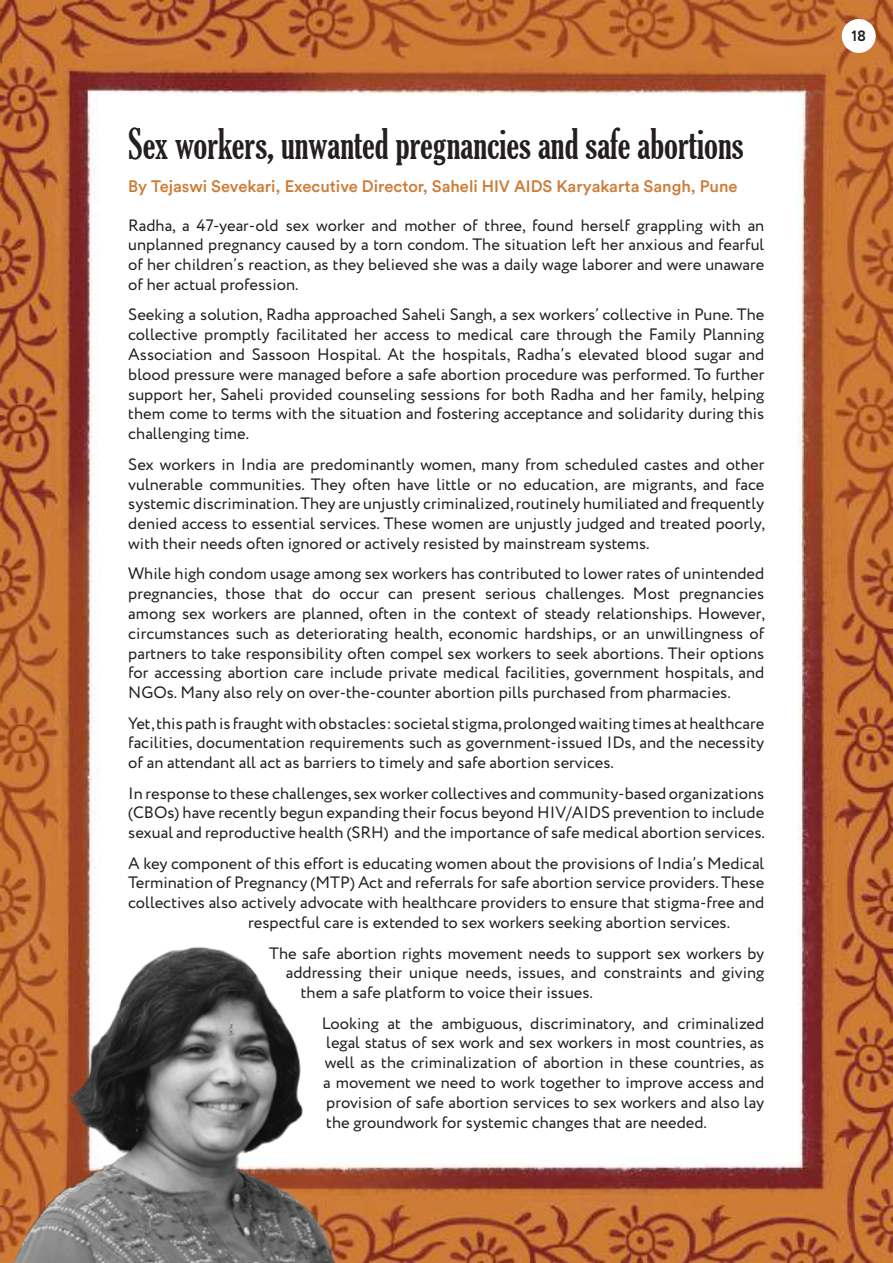
<style>
.page{position:relative;width:893px;height:1263px;background:#fff}
.page>*{position:absolute;margin:0;border:0;box-sizing:border-box;transform-origin:0 0}
.t1{font:extra-condensed 40.5px "Gloucester";color:#241f1f}
.t2{font:16.5px/19.8px "Circe";color:#241f1f;text-align:justify}
.t3{font:500 16.5px "Circular Std";color:#ce7b37}
.t4{font:700 15px "Circe";color:#241f1f}
</style>
<div class="page">
<img style="left:0;top:0;width:893px;height:1263px">
<img style="left:14px;top:935px;width:321px;height:328px">
<div style="left:842px;top:19px;width:34px;height:34px;background:#fff;border-radius:50%"></div>
<h1 class="t1" style="left:128px;top:121px;width:617px">Sex workers, unwanted pregnancies and safe abortions</h1>
<p class="t3" style="left:128px;top:175px;width:611px">By Tejaswi Sevekari, Executive Director, Saheli HIV AIDS Karyakarta Sangh, Pune</p>
<p class="t2" style="left:128px;top:216px;width:638px">Radha, a 47-year-old sex worker and mother of three, found herself grappling with an unplanned pregnancy caused by a torn condom. The situation left her anxious and fearful of her children’s reaction, as they believed she was a daily wage laborer and were unaware of her actual profession.</p>
<p class="t2" style="left:128px;top:305px;width:638px">Seeking a solution, Radha approached Saheli Sangh, a sex workers’ collective in Pune. The collective promptly facilitated her access to medical care through the Family Planning Association and Sassoon Hospital. At the hospitals, Radha’s elevated blood sugar and blood pressure were managed before a safe abortion procedure was performed. To further support her, Saheli provided counseling sessions for both Radha and her family, helping them come to terms with the situation and fostering acceptance and solidarity during this challenging time.</p>
<p class="t2" style="left:128px;top:455px;width:638px">Sex workers in India are predominantly women, many from scheduled castes and other vulnerable communities. They often have little or no education, are migrants, and face systemic discrimination. They are unjustly criminalized, routinely humiliated and frequently denied access to essential services. These women are unjustly judged and treated poorly, with their needs often ignored or actively resisted by mainstream systems.</p>
<p class="t2" style="left:128px;top:564px;width:638px">While high condom usage among sex workers has contributed to lower rates of unintended pregnancies, those that do occur can present serious challenges. Most pregnancies among sex workers are planned, often in the context of steady relationships. However, circumstances such as deteriorating health, economic hardships, or an unwillingness of partners to take responsibility often compel sex workers to seek abortions. Their options for accessing abortion care include private medical facilities, government hospitals, and NGOs. Many also rely on over-the-counter abortion pills purchased from pharmacies.</p>
<p class="t2" style="left:128px;top:714px;width:637px">Yet, this path is fraught with obstacles: societal stigma, prolonged waiting times at healthcare facilities, documentation requirements such as government-issued IDs, and the necessity of an attendant all act as barriers to timely and safe abortion services.</p>
<p class="t2" style="left:128px;top:784px;width:638px">In response to these challenges, sex worker collectives and community-based organizations (CBOs) have recently begun expanding their focus beyond HIV/AIDS prevention to include sexual and reproductive health (SRH) and the importance of safe medical abortion services.</p>
<p class="t2" style="left:128px;top:854px;width:638px">A key component of this effort is educating women about the provisions of India’s Medical</p>
<p class="t2" style="left:128px;top:873px;width:638px">Termination of Pregnancy (MTP) Act and referrals for safe abortion service providers. These</p>
<p class="t2" style="left:128px;top:893px;width:638px">collectives also actively advocate with healthcare providers to ensure that stigma-free and</p>
<p class="t2" style="left:248px;top:913px;width:483px">respectful care is extended to sex workers seeking abortion services.</p>
<p class="t2" style="left:269px;top:943px;width:496px">The safe abortion rights movement needs to support sex workers by</p>
<p class="t2" style="left:286px;top:963px;width:480px">addressing their unique needs, issues, and constraints and giving</p>
<p class="t2" style="left:301px;top:983px;width:294px">them a safe platform to voice their issues.</p>
<p class="t2" style="left:322px;top:1013px;width:444px">Looking at the ambiguous, discriminatory, and criminalized legal status of sex work and sex workers in most countries, as well as the criminalization of abortion in these countries, as a movement we need to work together to improve access and provision of safe abortion services to sex workers and also lay the groundwork for systemic changes that are needed.</p>
<p class="t4" style="left:851px;top:26px;width:16px">18</p>
</div>
